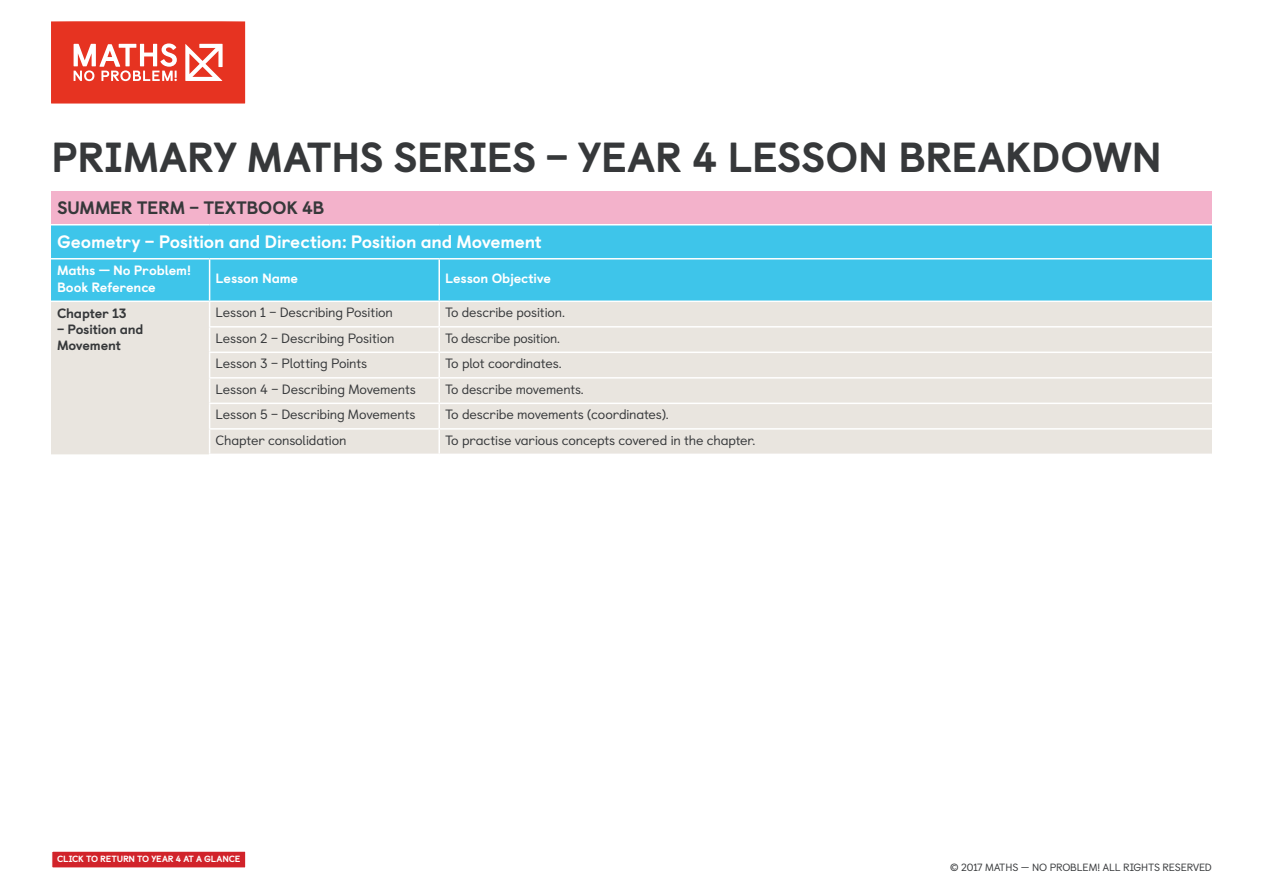
<style>
.page{position:relative;width:1263px;height:893px;background:#fff}
.page>*{position:absolute;margin:0;border:0;box-sizing:border-box;transform-origin:0 0}
.t1{font:800 42px "Castledown";letter-spacing:-.01em;color:#36383a}
.t2{font:800 18px "Castledown";letter-spacing:-.015em;color:#fff}
.t3{font:800 18px "Castledown";letter-spacing:-.02em;color:#36383a}
.t4{font:13.5px "Castledown";letter-spacing:-.01em;color:#36383a}
.t5{font:800 13.5px/16.2px "Castledown";letter-spacing:-.01em;color:#fff}
.t6{font:800 13.5px/16.2px "Castledown";letter-spacing:-.015em;color:#36383a}
.t7{font:10.5px "Castledown";letter-spacing:-.015em;color:#36383a}
.t8{font:800 9px "Castledown";letter-spacing:-.02em;color:#fff}
</style>
<div class="page">
<svg style="left:51px;top:21px;width:194px;height:83px;background:#e95243"></svg>
<div style="left:52px;top:851px;width:194px;height:17px;background:#d1232a"></div>
<div style="left:51px;top:850px;width:195px;height:19px;border:1px solid #fff"></div>
<div style="left:51px;top:191px;width:1161px;height:34px;background:#f3b2cb"></div>
<div style="left:51px;top:225px;width:1161px;height:76px;background:#3ec5ea"></div>
<div style="left:51px;top:302px;width:1161px;height:152px;background:#e9e5df"></div>
<hr style="left:51px;top:224px;width:159px;height:1px;background:#fff">
<hr style="left:210px;top:224px;width:229px;height:1px;background:#fff">
<hr style="left:439px;top:224px;width:773px;height:1px;background:#fff">
<hr style="left:210px;top:258px;width:229px;height:1px;background:#fff">
<hr style="left:439px;top:258px;width:773px;height:1px;background:#fff">
<hr style="left:438px;top:259px;width:2px;height:42px;background:#fff">
<hr style="left:438px;top:302px;width:2px;height:24px;background:#fff">
<hr style="left:439px;top:326px;width:773px;height:2px;background:#fff">
<hr style="left:209px;top:326px;width:230px;height:2px;background:#fff">
<hr style="left:438px;top:328px;width:2px;height:24px;background:#fff">
<hr style="left:209px;top:352px;width:230px;height:1px;background:#fff">
<hr style="left:439px;top:352px;width:773px;height:1px;background:#fff">
<hr style="left:438px;top:353px;width:2px;height:24px;background:#fff">
<hr style="left:438px;top:379px;width:2px;height:24px;background:#fff">
<hr style="left:438px;top:404px;width:2px;height:24px;background:#fff">
<hr style="left:438px;top:430px;width:2px;height:24px;background:#fff">
<hr style="left:209px;top:377px;width:230px;height:2px;background:#fff">
<hr style="left:439px;top:377px;width:773px;height:2px;background:#fff">
<hr style="left:209px;top:403px;width:230px;height:1px;background:#fff">
<hr style="left:439px;top:403px;width:773px;height:1px;background:#fff">
<hr style="left:209px;top:428px;width:230px;height:2px;background:#fff">
<hr style="left:439px;top:428px;width:773px;height:2px;background:#fff">
<hr style="left:51px;top:258px;width:159px;height:1px;background:#fff">
<hr style="left:209px;top:259px;width:1px;height:42px;background:#fff">
<svg style="left:209px;top:302px;width:1px;height:152px"></svg>
<h1 class="t1" style="left:51px;top:123px;width:1113px">PRIMARY MATHS SERIES – YEAR 4 LESSON BREAKDOWN</h1>
<h2 class="t3" style="left:57px;top:193px;width:269px">SUMMER TERM – TEXTBOOK 4B</h2>
<h2 class="t2" style="left:57px;top:227px;width:486px">Geometry – Position and Direction: Position and Movement</h2>
<p class="t5" style="left:57px;top:261px;width:136px">Maths — No Problem!<br>Book Reference</p>
<p class="t5" style="left:216px;top:269px;width:84px">Lesson Name</p>
<p class="t5" style="left:445px;top:269px;width:107px">Lesson Objective</p>
<p class="t6" style="left:57px;top:304px;width:71px">Chapter 13</p>
<p class="t6" style="left:57px;top:320px;width:88px">– Position and<br>Movement</p>
<p class="t4" style="left:216px;top:302px;width:179px">Lesson 1 – Describing Position</p>
<p class="t4" style="left:445px;top:302px;width:121px">To describe position.</p>
<p class="t4" style="left:216px;top:328px;width:180px">Lesson 2 – Describing Position</p>
<p class="t4" style="left:445px;top:328px;width:116px">To describe position.</p>
<p class="t4" style="left:216px;top:353px;width:153px">Lesson 3 – Plotting Points</p>
<p class="t4" style="left:445px;top:353px;width:118px">To plot coordinates.</p>
<p class="t4" style="left:216px;top:379px;width:202px">Lesson 4 – Describing Movements</p>
<p class="t4" style="left:445px;top:379px;width:140px">To describe movements.</p>
<p class="t4" style="left:216px;top:404px;width:201px">Lesson 5 – Describing Movements</p>
<p class="t4" style="left:445px;top:404px;width:225px">To describe movements (coordinates).</p>
<p class="t4" style="left:216px;top:430px;width:133px">Chapter consolidation</p>
<p class="t4" style="left:445px;top:430px;width:312px">To practise various concepts covered in the chapter.</p>
<p class="t8" style="left:57px;top:852px;width:185px">CLICK TO RETURN TO YEAR 4 AT A GLANCE</p>
<p class="t7" style="left:950px;top:859px;width:263px">© 2017 MATHS – NO PROBLEM! ALL RIGHTS RESERVED</p>
</div>
